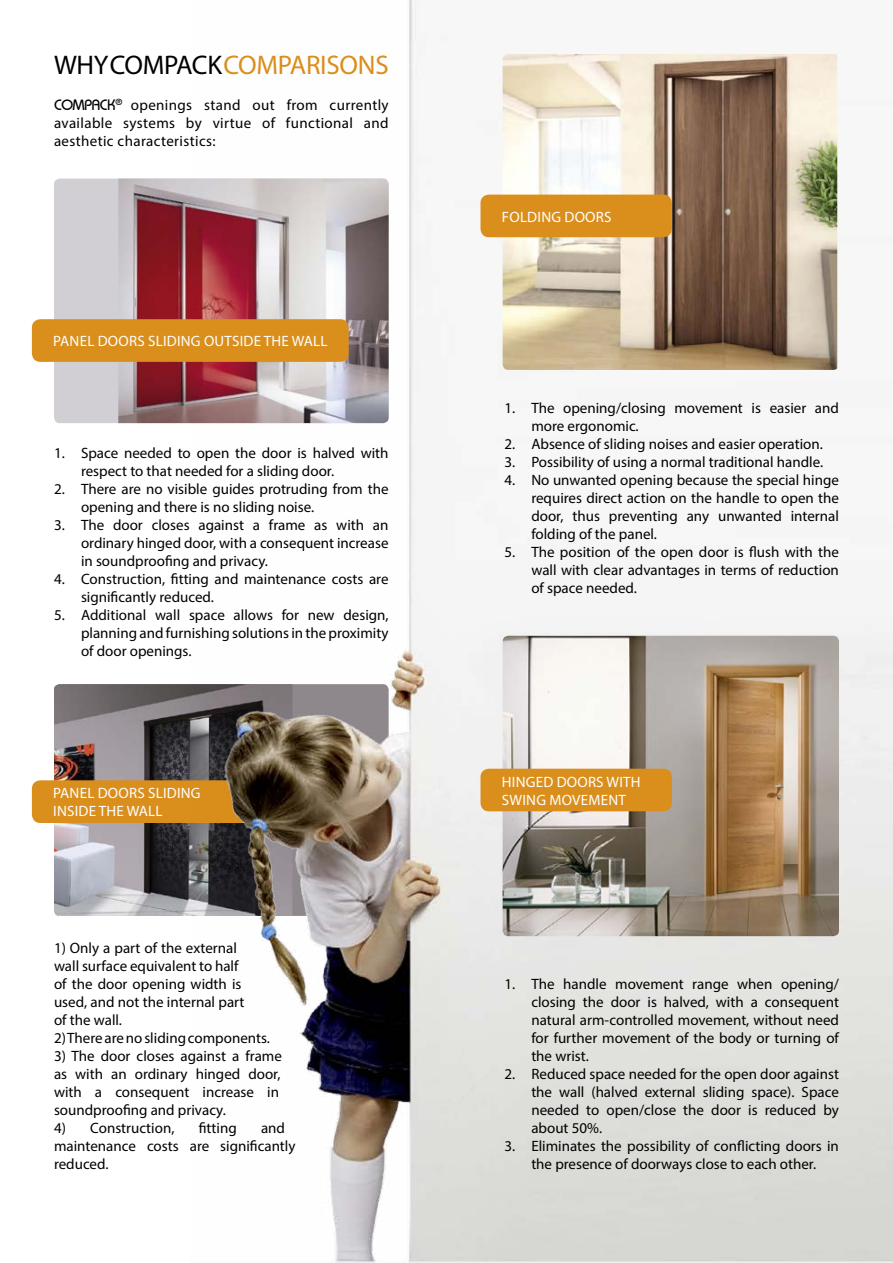
<style>
.page{position:relative;width:893px;height:1263px;background:#fff}
.page>*{position:absolute;margin:0;border:0;box-sizing:border-box;transform-origin:0 0}
.t1{font:27px "Myriad Pro";letter-spacing:-.01em;color:#da8e1c}
.t2{font:15px/18px "Myriad Pro";color:#000}
.t3{font:15px/18px "Myriad Pro";letter-spacing:.015em;color:#fff}
.s1{color:#000}
.s2{font-family:"Bimini Normal"}
</style>
<div class="page">
<img style="left:54px;top:684px;width:136px;height:232px">
<div style="left:32px;top:780px;width:317px;height:43px;background:#da8e1c;border-radius:9px"></div>
<img style="left:190px;top:0;width:703px;height:1263px">
<img style="left:503px;top:636px;width:336px;height:300px">
<div style="left:54px;top:179px;width:335px;height:244px;background:#d1cfd4;border-radius:6px"></div>
<img style="left:118px;top:179px;width:271px;height:244px">
<div style="left:32px;top:319px;width:317px;height:43px;background:#da8e1c;border-radius:9px"></div>
<img style="left:503px;top:54px;width:334px;height:316px">
<div style="left:480px;top:195px;width:192px;height:42px;background:#da8e1c;border-radius:9px"></div>
<div style="left:480px;top:769px;width:192px;height:42px;background:#da8e1c;border-radius:9px"></div>
<h1 class="t1" style="left:54px;top:49px;width:336px"><span class="s1">WHY COMPACK</span> COMPARISONS</h1>
<p class="t2" style="left:54px;top:96px;width:336px;text-align:justify"><span class="s2">COMPACK</span><sup>®</sup> openings stand out from currently available systems by virtue of functional and aesthetic characteristics:</p>
<p class="t3" style="left:53px;top:332px;width:276px">PANEL DOORS SLIDING OUTSIDE THE WALL</p>
<p class="t2" style="left:81px;top:443px;width:309px;text-indent:-27px">1. Space needed to open the door is halved with respect to that needed for a sliding door.</p>
<p class="t2" style="left:81px;top:479px;width:309px;text-indent:-27px">2. There are no visible guides protruding from the opening and there is no sliding noise.</p>
<p class="t2" style="left:81px;top:515px;width:309px;text-align:justify;text-indent:-27px">3. The door closes against a frame as with an ordinary hinged door, with a consequent increase in soundproofing and privacy.</p>
<p class="t2" style="left:81px;top:569px;width:309px;text-indent:-27px">4. Construction, fitting and maintenance costs are significantly reduced.</p>
<p class="t2" style="left:81px;top:605px;width:309px;text-align:justify;text-indent:-27px">5. Additional wall space allows for new design, planning and furnishing solutions in the proximity of door openings.</p>
<p class="t3" style="left:53px;top:784px;width:149px">PANEL DOORS SLIDING<br>INSIDE THE WALL</p>
<p class="t2" style="left:54px;top:938px;width:192px">1) Only a part of the external wall surface equivalent to half of the door opening width is used, and not the internal part of the wall.</p>
<p class="t2" style="left:54px;top:1028px;width:217px">2) There are no sliding components.</p>
<p class="t2" style="left:54px;top:1046px;width:229px">3) The door closes against a frame as with an ordinary hinged door, with a consequent increase in soundproofing and privacy.</p>
<p class="t2" style="left:54px;top:1118px;width:122px">4) Construction,</p>
<p class="t2" style="left:199px;top:1118px;width:39px">fitting</p>
<p class="t2" style="left:54px;top:1118px;width:243px;text-indent:207px">and maintenance costs are significantly reduced.</p>
<p class="t3" style="left:502px;top:207px;width:111px">FOLDING DOORS</p>
<p class="t2" style="left:531px;top:399px;width:309px;text-indent:-27px">1. The opening/closing movement is easier and more ergonomic.</p>
<p class="t2" style="left:504px;top:435px;width:320px">2. Absence of sliding noises and easier operation.</p>
<p class="t2" style="left:504px;top:453px;width:320px">3. Possibility of using a normal traditional handle.</p>
<p class="t2" style="left:531px;top:471px;width:309px;text-align:justify;text-indent:-27px">4. No unwanted opening because the special hinge requires direct action on the handle to open the door, thus preventing any unwanted internal folding of the panel.</p>
<p class="t2" style="left:531px;top:543px;width:309px;text-align:justify;text-indent:-27px">5. The position of the open door is flush with the wall with clear advantages in terms of reduction of space needed.</p>
<p class="t3" style="left:502px;top:772px;width:140px">HINGED DOORS WITH<br>SWING MOVEMENT</p>
<p class="t2" style="left:531px;top:975px;width:309px;text-align:justify;text-indent:-27px">1. The handle movement range when opening/ closing the door is halved, with a consequent natural arm-controlled movement, without need for further movement of the body or turning of the wrist.</p>
<p class="t2" style="left:531px;top:1065px;width:309px;text-align:justify;text-indent:-27px">2. Reduced space needed for the open door against the wall (halved external sliding space). Space needed to open/close the door is reduced by about 50%.</p>
<p class="t2" style="left:504px;top:1137px;width:336px;text-align:center">3. Eliminates the possibility of conflicting doors in the presence of doorways close to each other.</p>
</div>
